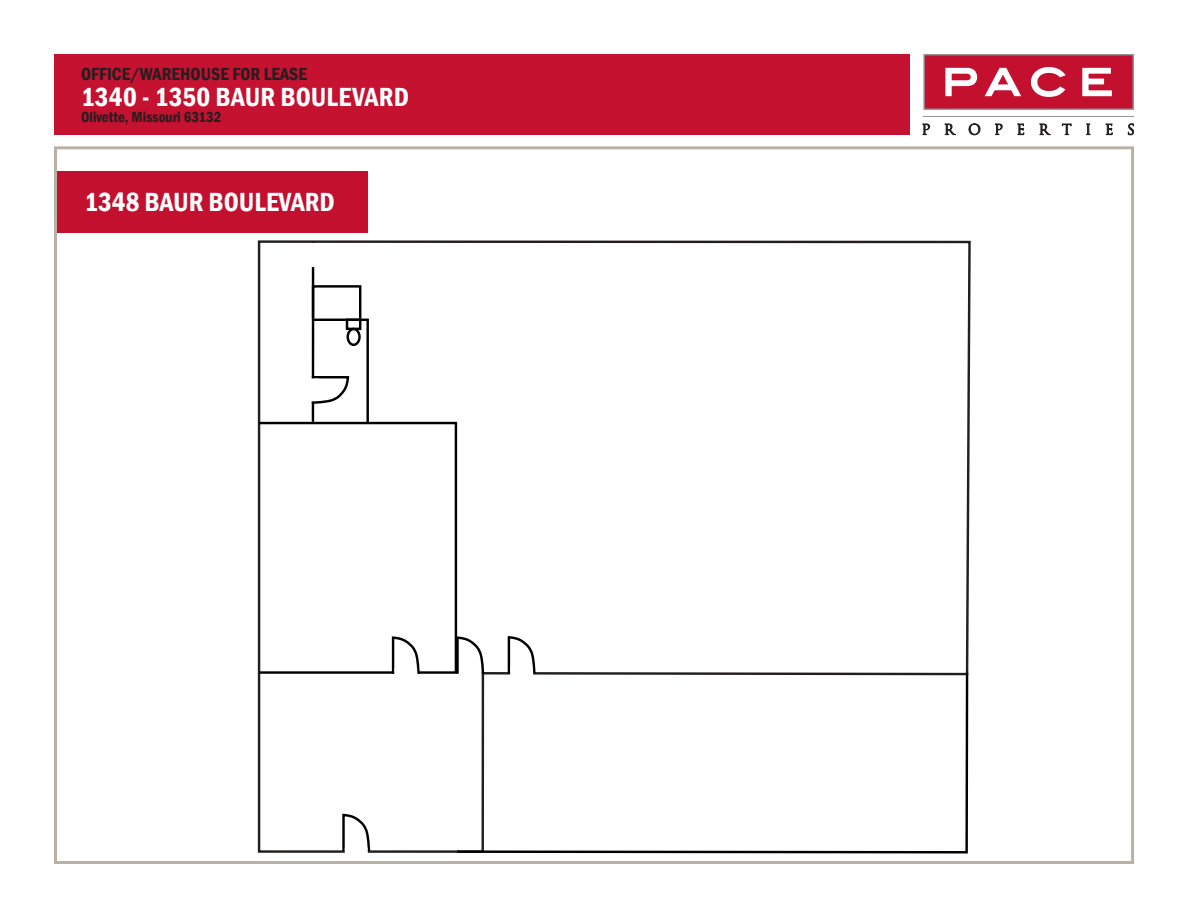
<style>
.page{position:relative;width:1188px;height:918px;background:#fff}
.page>*{position:absolute;margin:0;border:0;box-sizing:border-box;transform-origin:0 0}
.t1{font:600 condensed 27px "Franklin Gothic";color:#fff}
.t2{font:600 condensed 18px "Franklin Gothic";color:#231f20}
.t3{font:600 condensed 15px "Franklin Gothic";color:#231f20}
</style>
<div class="page">
<div style="left:54px;top:54px;width:856px;height:81px;background:#c41230"></div>
<div style="left:924px;top:55px;width:209px;height:54px;background:#c3102f"></div>
<div style="left:923px;top:54px;width:211px;height:56px;border:1px solid #939598"></div>
<svg style="left:945px;top:67px;width:76px;height:30px"></svg>
<svg style="left:1031px;top:67px;width:35px;height:30px"></svg>
<svg style="left:1082px;top:67px;width:30px;height:30px"></svg>
<svg style="left:922px;top:123px;width:8px;height:12px"></svg>
<svg style="left:944px;top:123px;width:12px;height:12px"></svg>
<svg style="left:968px;top:123px;width:13px;height:12px"></svg>
<svg style="left:995px;top:123px;width:8px;height:12px"></svg>
<svg style="left:1017px;top:123px;width:7px;height:12px"></svg>
<svg style="left:1039px;top:123px;width:12px;height:12px"></svg>
<svg style="left:1062px;top:123px;width:10px;height:12px"></svg>
<svg style="left:1086px;top:123px;width:5px;height:12px"></svg>
<svg style="left:1105px;top:123px;width:8px;height:12px"></svg>
<svg style="left:1128px;top:123px;width:6px;height:12px"></svg>
<hr style="left:923px;top:116px;width:211px;height:1px;background:#939598">
<svg style="left:257px;top:240px;width:714px;height:613px"></svg>
<svg style="left:257px;top:421px;width:201px;height:254px"></svg>
<svg style="left:455px;top:670px;width:515px;height:184px"></svg>
<svg style="left:455px;top:635px;width:31px;height:41px"></svg>
<div style="left:312px;top:285px;width:49px;height:35px;border:2px solid #000"></div>
<div style="left:299px;top:243px;width:20px;height:24px;background:#fff"></div>
<svg style="left:341px;top:813px;width:31px;height:40px"></svg>
<svg style="left:391px;top:635px;width:30px;height:52px"></svg>
<svg style="left:506px;top:635px;width:31px;height:51px"></svg>
<svg style="left:300px;top:317px;width:70px;height:109px"></svg>
<div style="left:57px;top:171px;width:310px;height:62px;background:#c3102f"></div>
<p class="t2" style="left:81px;top:62px;width:228px">OFFICE/WAREHOUSE FOR LEASE</p>
<p class="t1" style="left:81px;top:79px;width:329px">1340 - 1350 BAUR BOULEVARD</p>
<p class="t3" style="left:81px;top:107px;width:142px">Olivette, Missouri 63132</p>
<p class="t1" style="left:84px;top:184px;width:252px">1348 BAUR BOULEVARD</p>
</div>
